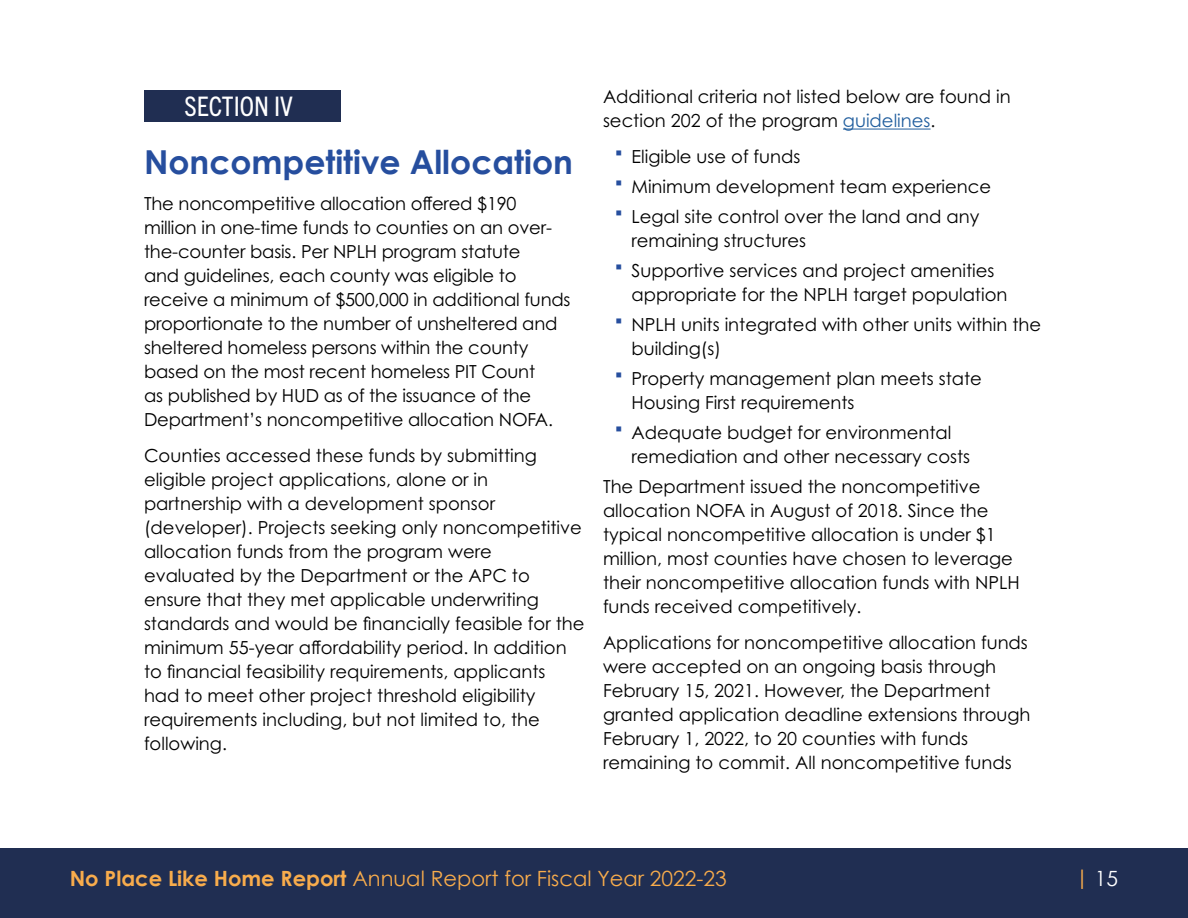
<style>
.page{position:relative;width:1188px;height:918px;background:#fff}
.page>*{position:absolute;margin:0;border:0;box-sizing:border-box;transform-origin:0 0}
.t1{font:700 33px "Century Gothic";color:#264e9e}
.Condensed_H3_Tagged_Reversed_CAPS{font:condensed 27px "Trade Gothic Next LT Pro";color:#fff}
.t2{font:21px "Century Gothic";color:#f8ac4c}
.t3{font:21px "Century Gothic";color:#fff}
.t4{font:18px/24px "Century Gothic Pro";color:#000}
.s1{color:#215e9e}
.s2{font-weight:700}
.s3{color:#f8ac4c}
</style>
<div class="page">
<div style="left:0;top:848px;width:1188px;height:70px;background:#202e52"></div>
<div style="left:144px;top:90px;width:196px;height:32px;background:#202e52"></div>
<hr style="left:843px;top:129px;width:88px;height:1px;background:#215e9e">
<h3 class="Condensed_H3_Tagged_Reversed_CAPS" style="left:184px;top:88px;width:110px">SECTION IV</h3>
<h2 class="t1" style="left:144px;top:136px;width:430px">Noncompetitive Allocation</h2>
<p class="t4" style="left:144px;top:191px;width:428px">The noncompetitive allocation offered $190 million in one-time funds to counties on an over&shy;the-counter basis. Per NPLH program statute<br>and guidelines, each county was eligible to receive a minimum of $500,000 in additional funds proportionate to the number of unsheltered and sheltered homeless persons within the county based on the most recent homeless PIT Count<br>as published by HUD as of the issuance of the Department’s noncompetitive allocation NOFA.</p>
<p class="t4" style="left:144px;top:443px;width:442px">Counties accessed these funds by submitting eligible project applications, alone or in partnership with a development sponsor (developer). Projects seeking only noncompetitive allocation funds from the program were evaluated by the Department or the APC to ensure that they met applicable underwriting standards and would be financially feasible for the minimum 55-year affordability period. In addition to financial feasibility requirements, applicants had to meet other project threshold eligibility requirements including, but not limited to, the following.</p>
<p class="t4" style="left:603px;top:85px;width:409px">Additional criteria not listed below are found in section 202 of the program <span class="s1">guidelines</span>.</p>
<p class="t4" style="left:615px;top:145px;width:187px"><sup>▪</sup> Eligible use of funds</p>
<p class="t4" style="left:615px;top:175px;width:378px"><sup>▪</sup> Minimum development team experience</p>
<p class="t4" style="left:632px;top:205px;width:349px;text-indent:-16px"><sup>▪</sup> Legal site control over the land and any remaining structures</p>
<p class="t4" style="left:632px;top:259px;width:377px;text-indent:-16px"><sup>▪</sup> Supportive services and project amenities appropriate for the NPLH target population</p>
<p class="t4" style="left:632px;top:313px;width:411px;text-indent:-16px"><sup>▪</sup> NPLH units integrated with other units within the building(s)</p>
<p class="t4" style="left:632px;top:367px;width:352px;text-indent:-16px"><sup>▪</sup> Property management plan meets state<br>Housing First requirements</p>
<p class="t4" style="left:632px;top:421px;width:340px;text-indent:-16px"><sup>▪</sup> Adequate budget for environmental remediation and other necessary costs</p>
<p class="t4" style="left:603px;top:475px;width:418px">The Department issued the noncompetitive allocation NOFA in August of 2018. Since the typical noncompetitive allocation is under $1 million, most counties have chosen to leverage their noncompetitive allocation funds with NPLH funds received competitively.</p>
<p class="t4" style="left:603px;top:631px;width:429px">Applications for noncompetitive allocation funds were accepted on an ongoing basis through February 15, 2021. However, the Department granted application deadline extensions through February 1, 2022, to 20 counties with funds remaining to commit. All noncompetitive funds</p>
<p class="t2" style="left:70px;top:864px;width:658px"><span class="s2">No Place Like Home Report</span> Annual Report for Fiscal Year 2022-23</p>
<p class="t3" style="left:1075px;top:864px;width:45px"><span class="s3">|</span> 15</p>
</div>
